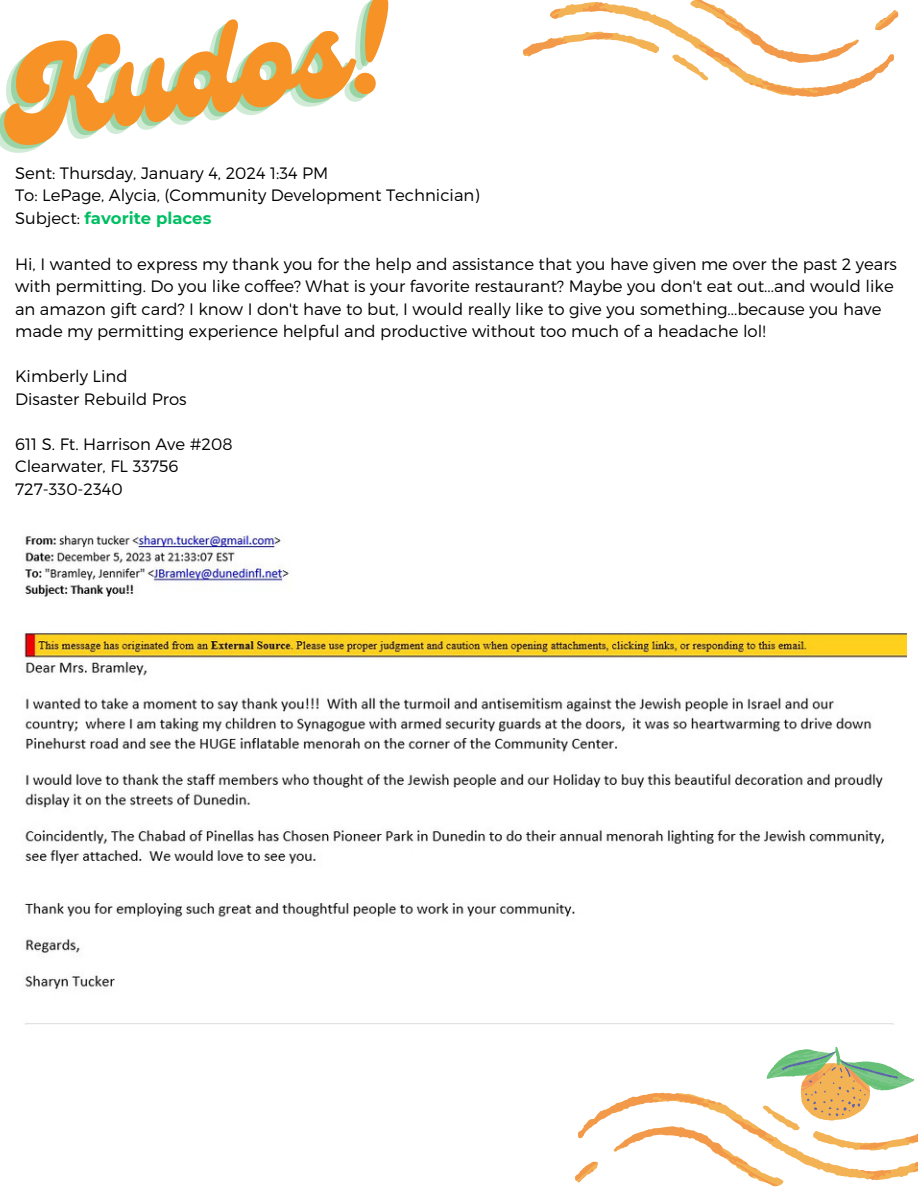
<style>
.page{position:relative;width:918px;height:1188px;background:#fff}
.page>*{position:absolute;margin:0;border:0;box-sizing:border-box;transform-origin:0 0}
.t1{font:126.75px "Genty";color:#f79326}
.t2{font:300 16.5px/22.5px "Montserrat";color:#000}
.t3{font:700 16.5px "Montserrat";color:#00bf63}
.s1{font-weight:300;color:#000}
</style>
<div class="page">
<svg style="left:575px;top:1092px;width:343px;height:95px"></svg>
<svg style="left:523px;top:0;width:376px;height:97px"></svg>
<svg style="left:766px;top:1047px;width:152px;height:82px"></svg>
<img style="left:24px;top:535px;width:882px;height:489px">
<p class="t1" style="left:-3px;top:26px;width:381px;rotate:-8deg">Kudos!</p>
<p class="t2" style="left:15px;top:161px;width:315px">Sent: Thursday, January 4, 2024 1:34 PM</p>
<p class="t2" style="left:15px;top:183px;width:466px">To: LePage, Alycia, (Community Development Technician)</p>
<p class="t3" style="left:15px;top:208px;width:198px"><span class="s1">Subject:</span> favorite places</p>
<p class="t2" style="left:15px;top:252px;width:883px">Hi, I wanted to express my thank you for the help and assistance that you have given me over the past 2 years with permitting. Do you like coffee? What is your favorite restaurant? Maybe you don't eat out...and would like an amazon gift card? I know I don't have to but, I would really like to give you something...because you have made my permitting experience helpful and productive without too much of a headache lol!</p>
<p class="t2" style="left:15px;top:365px;width:114px">Kimberly Lind</p>
<p class="t2" style="left:15px;top:387px;width:173px">Disaster Rebuild Pros</p>
<p class="t2" style="left:15px;top:432px;width:219px">611 S. Ft. Harrison Ave #208</p>
<p class="t2" style="left:15px;top:455px;width:165px">Clearwater, FL 33756</p>
<p class="t2" style="left:15px;top:477px;width:109px">727-330-2340</p>
</div>
